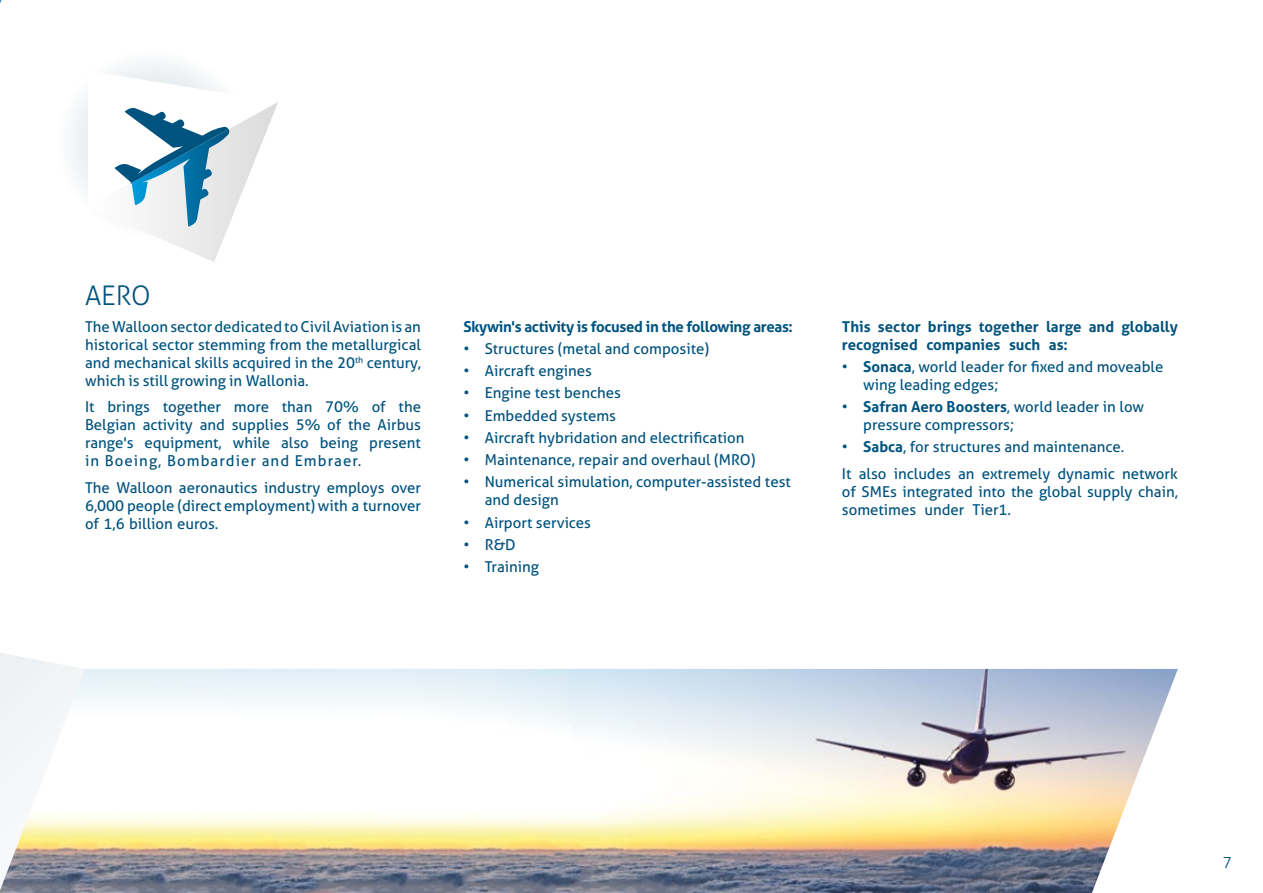
<style>
.page{position:relative;width:1263px;height:893px;background:#fff}
.page>*{position:absolute;margin:0;border:0;box-sizing:border-box;transform-origin:0 0}
.t1{font:300 27px "Aller";color:#00537e}
.t2{font:300 15.6px "Aller";color:#00537e}
.t3{font:15px/18px "Aller";color:#00537e}
.t4{font:700 15px/18px "Aller";color:#00537e}
.t5{font:700 15px "Aller";letter-spacing:-.02em;color:#00537e}
.s1{font-weight:700}
</style>
<div class="page">
<svg style="left:71px;top:62px;width:119px;height:128px;fill:#f4f6f8"></svg>
<svg style="left:88px;top:71px;width:190px;height:191px"></svg>
<img style="left:0;top:669px;width:1178px;height:224px">
<h1 class="t1" style="left:85px;top:279px;width:67px">AERO</h1>
<p class="t3" style="left:85px;top:317px;width:337px;text-align:justify">The Walloon sector dedicated to Civil Aviation is an historical sector stemming from the metallurgical and mechanical skills acquired in the 20<sup>th</sup> century, which is still growing in Wallonia.</p>
<p class="t3" style="left:85px;top:398px;width:337px;text-align:justify">It brings together more than 70% of the Belgian activity and supplies 5% of the Airbus range's equipment, while also being present in Boeing, Bombardier and Embraer.</p>
<p class="t3" style="left:85px;top:478px;width:337px;text-align:justify">The Walloon aeronautics industry employs over 6,000 people (direct employment) with a turnover of 1,6 billion euros.</p>
<p class="t5" style="left:463px;top:317px;width:331px">Skywin's activity is focused in the following areas:</p>
<p class="t3" style="left:463px;top:340px;width:247px">• Structures (metal and composite)</p>
<p class="t3" style="left:463px;top:362px;width:130px">• Aircraft engines</p>
<p class="t3" style="left:463px;top:384px;width:159px">• Engine test benches</p>
<p class="t3" style="left:463px;top:406px;width:154px">• Embedded systems</p>
<p class="t3" style="left:463px;top:429px;width:282px">• Aircraft hybridation and electrification</p>
<p class="t3" style="left:463px;top:451px;width:294px">• Maintenance, repair and overhaul (MRO)</p>
<p class="t3" style="left:485px;top:473px;width:308px;text-indent:-21px">• Numerical simulation, computer-assisted test and design</p>
<p class="t3" style="left:463px;top:513px;width:129px">• Airport services</p>
<p class="t3" style="left:463px;top:536px;width:54px">• R&amp;D</p>
<p class="t3" style="left:463px;top:558px;width:77px">• Training</p>
<p class="t4" style="left:842px;top:317px;width:337px">This sector brings together large and globally recognised companies such as:</p>
<p class="t3" style="left:863px;top:358px;width:302px;text-indent:-21px">• <span class="s1">Sonaca</span>, world leader for fixed and moveable wing leading edges;</p>
<p class="t3" style="left:863px;top:398px;width:282px;text-indent:-21px">• <span class="s1">Safran Aero Boosters</span>, world leader in low pressure compressors;</p>
<p class="t3" style="left:842px;top:434px;width:337px;line-height:26.5px">• <span class="s1">Sabca</span>, for structures and maintenance.<br>It also includes an extremely dynamic network</p>
<p class="t3" style="left:842px;top:483px;width:337px">of SMEs integrated into the global supply chain, sometimes under Tier1.</p>
<p class="t2" style="left:1223px;top:853px;width:11px">7</p>
</div>
